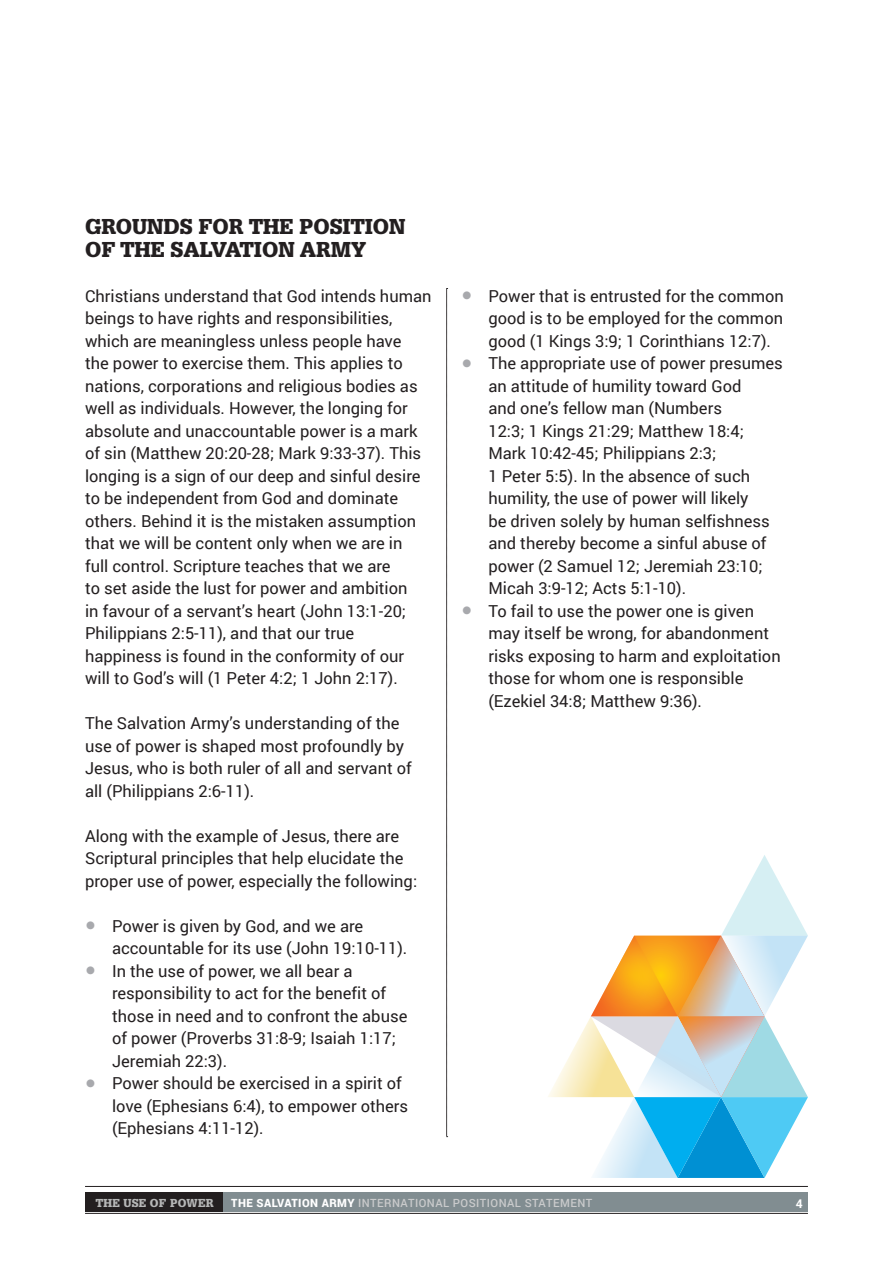
<style>
.page{position:relative;width:893px;height:1263px;background:#fff}
.page>*{position:absolute;margin:0;border:0;box-sizing:border-box;transform-origin:0 0}
.Heading_14_14_Glypha{font:900 21px/22.5px "Glypha LT Std";color:#231f20}
.Text_11_15_Roboto{font:16.5px/22.5px "Roboto";color:#231f20}
.t1{font:700 12px "Roboto";color:#fff}
.t2{font:500 11.25px "Roboto";letter-spacing:.04em;color:#cacbcc}
.t3{font:900 11.25px "Glypha LT Std";letter-spacing:.02em;color:#b6b7b7}
.s1{font-family:"Helvetica Neue";font-weight:700;font-stretch:condensed;font-size:21.75px;color:#a8a9ad}
.s2{font-weight:900;color:#fff}
</style>
<div class="page">
<div style="left:85px;top:1193px;width:723px;height:19px;background:#818d91"></div>
<div style="left:85px;top:1193px;width:137px;height:19px;background:#231f20"></div>
<hr style="left:85px;top:1213px;width:723px;height:1px;background:#231f20">
<hr style="left:85px;top:1186px;width:723px;height:1px;background:#231f20">
<svg style="left:446px;top:288px;width:2px;height:849px;background:#a19f9f"></svg>
<svg style="left:548px;top:855px;width:260px;height:323px"></svg>
<p class="Heading_14_14_Glypha" style="left:85px;top:215px;width:322px">GROUNDS FOR THE POSITION<br>OF THE SALVATION ARMY</p>
<p class="Text_11_15_Roboto" style="left:85px;top:284px;width:348px">Christians understand that God intends human beings to have rights and responsibilities, which are meaningless unless people have<br>the power to exercise them. This applies to nations, corporations and religious bodies as well as individuals. However, the longing for absolute and unaccountable power is a mark of sin (Matthew 20:20-28; Mark 9:33-37). This longing is a sign of our deep and sinful desire to be independent from God and dominate others. Behind it is the mistaken assumption that we will be content only when we are in<br>full control. Scripture teaches that we are<br>to set aside the lust for power and ambition<br>in favour of a servant’s heart (John 13:1‑20; Philippians 2:5-11), and that our true happiness is found in the conformity of our will to God’s will (1 Peter 4:2; 1 John 2:17).</p>
<p class="Text_11_15_Roboto" style="left:85px;top:711px;width:328px">The Salvation Army’s understanding of the use of power is shaped most profoundly by Jesus, who is both ruler of all and servant of all (Philippians 2:6-11).</p>
<p class="Text_11_15_Roboto" style="left:85px;top:824px;width:334px">Along with the example of Jesus, there are<br>Scriptural principles that help elucidate the proper use of power, especially the following:</p>
<p class="Text_11_15_Roboto" style="left:112px;top:914px;width:297px;text-indent:-27px"><span class="s1">•</span> Power is given by God, and we are accountable for its use (John 19:10-11).</p>
<p class="Text_11_15_Roboto" style="left:112px;top:959px;width:297px;text-indent:-27px"><span class="s1">•</span> In the use of power, we all bear a responsibility to act for the benefit of those in need and to confront the abuse of power (Proverbs 31:8-9; Isaiah 1:17; Jeremiah 22:3).</p>
<p class="Text_11_15_Roboto" style="left:112px;top:1071px;width:298px;text-indent:-27px"><span class="s1">•</span> Power should be exercised in a spirit of love (Ephesians 6:4), to empower others (Ephesians 4:11-12).</p>
<p class="Text_11_15_Roboto" style="left:488px;top:284px;width:297px;text-align:justify;text-indent:-27px"><span class="s1">•</span> Power that is entrusted for the common good is to be employed for the common good (1 Kings 3:9; 1 Corinthians 12:7).</p>
<p class="Text_11_15_Roboto" style="left:488px;top:351px;width:296px;text-indent:-27px"><span class="s1">•</span> The appropriate use of power presumes an attitude of humility toward God<br>and one’s fellow man (Numbers<br>12:3; 1 Kings 21:29; Matthew 18:4; Mark 10:42‑45; Philippians 2:3;<br>1 Peter 5:5). In the absence of such humility, the use of power will likely<br>be driven solely by human selfishness and thereby become a sinful abuse of power (2 Samuel 12; Jeremiah 23:10; Micah 3:9‑12; Acts 5:1-10).</p>
<p class="Text_11_15_Roboto" style="left:488px;top:599px;width:294px;text-indent:-27px"><span class="s1">•</span> To fail to use the power one is given may itself be wrong, for abandonment risks exposing to harm and exploitation those for whom one is responsible (Ezekiel 34:8; Matthew 9:36).</p>
<p class="t3" style="left:96px;top:1196px;width:120px">THE USE OF POWER</p>
<p class="t2" style="left:231px;top:1195px;width:363px"><span class="s2">THE SALVATION ARMY</span> INTERNATIONAL POSITIONAL STATEMENT</p>
<p class="t1" style="left:796px;top:1195px;width:8px">4</p>
</div>
